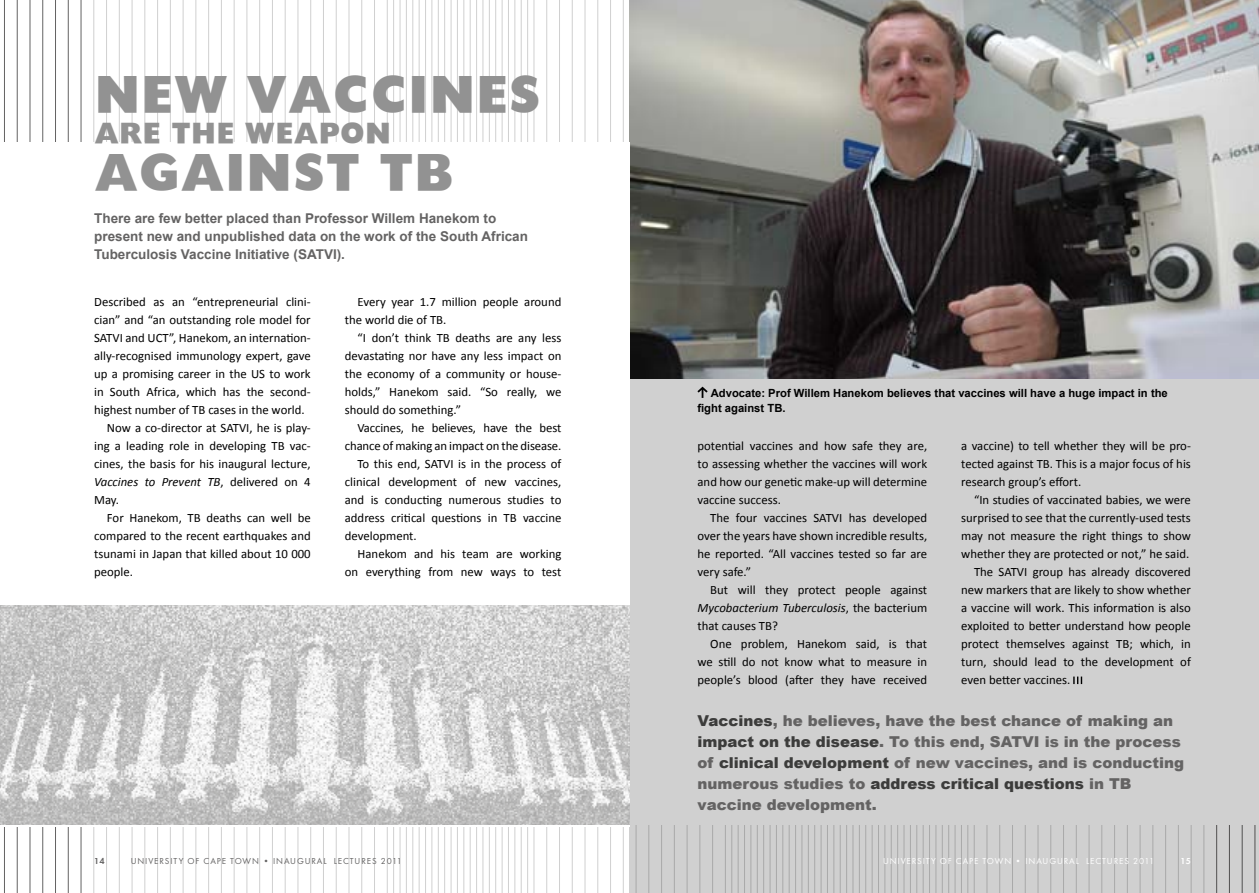
<style>
.page{position:relative;width:1259px;height:893px;background:#fff}
.page>*{position:absolute;margin:0;border:0;box-sizing:border-box;transform-origin:0 0}
.t1{font:48px "Headline NEWS";letter-spacing:.015em;color:#929292}
.t2{font:27px "Headline NEWS";letter-spacing:.015em;color:#929292}
.t3{font:900 15px/21px "Arial";color:#646363}
.t4{font:700 13.5px/18px "Arial";color:#646363}
.t5{font:12.75px/18px "Calibri";color:#000;text-align:justify}
.t6{font:italic 12.75px "Calibri";color:#000}
.t7{font:700 11.25px/15px "Arial";color:#000}
.t8{font:9px "Futura T";letter-spacing:.1em;color:#646363}
.t9{font:9px "Futura T";letter-spacing:.1em;color:#fff}
.t10{font:600 9px "Futura T";color:#646363}
.t11{font:600 9px "Futura T";color:#fff}
.s1{font-style:normal}
.s2{color:#3c3c3b}
.s3{font-style:italic}
</style>
<div class="page">
<hr style="left:393px;top:0;width:1px;height:893px;background:#d0d0d0">
<hr style="left:406px;top:0;width:1px;height:893px;background:#d0d0d0">
<hr style="left:419px;top:0;width:1px;height:893px;background:#d0d0d0">
<hr style="left:432px;top:0;width:1px;height:893px;background:#d0d0d0">
<hr style="left:444px;top:0;width:1px;height:893px;background:#d0d0d0">
<hr style="left:457px;top:0;width:1px;height:893px;background:#d0d0d0">
<hr style="left:470px;top:0;width:1px;height:893px;background:#d0d0d0">
<hr style="left:483px;top:0;width:1px;height:893px;background:#d0d0d0">
<hr style="left:495px;top:0;width:1px;height:893px;background:#d0d0d0">
<hr style="left:508px;top:0;width:1px;height:893px;background:#d0d0d0">
<hr style="left:521px;top:0;width:1px;height:893px;background:#d0d0d0">
<hr style="left:534px;top:0;width:1px;height:893px;background:#d0d0d0">
<hr style="left:546px;top:0;width:1px;height:893px;background:#d0d0d0">
<hr style="left:559px;top:0;width:1px;height:893px;background:#d0d0d0">
<hr style="left:572px;top:0;width:1px;height:893px;background:#d0d0d0">
<hr style="left:585px;top:0;width:1px;height:893px;background:#d0d0d0">
<hr style="left:597px;top:0;width:1px;height:893px;background:#d0d0d0">
<hr style="left:610px;top:0;width:1px;height:893px;background:#d0d0d0">
<hr style="left:623px;top:0;width:1px;height:893px;background:#d0d0d0">
<hr style="left:4px;top:0;width:1px;height:893px;background:#646363">
<hr style="left:17px;top:0;width:1px;height:893px;background:#646363">
<hr style="left:30px;top:0;width:1px;height:893px;background:#646363">
<hr style="left:42px;top:0;width:1px;height:893px;background:#646363">
<hr style="left:55px;top:0;width:1px;height:893px;background:#646363">
<hr style="left:68px;top:0;width:1px;height:893px;background:#646363">
<hr style="left:81px;top:0;width:1px;height:893px;background:#646363">
<hr style="left:94px;top:0;width:1px;height:893px;background:#d0d0d0">
<hr style="left:106px;top:0;width:1px;height:893px;background:#d0d0d0">
<hr style="left:119px;top:0;width:1px;height:893px;background:#d0d0d0">
<hr style="left:132px;top:0;width:1px;height:893px;background:#d0d0d0">
<hr style="left:145px;top:0;width:1px;height:893px;background:#d0d0d0">
<hr style="left:157px;top:0;width:1px;height:893px;background:#d0d0d0">
<hr style="left:170px;top:0;width:1px;height:893px;background:#d0d0d0">
<hr style="left:183px;top:0;width:1px;height:893px;background:#d0d0d0">
<hr style="left:196px;top:0;width:1px;height:893px;background:#d0d0d0">
<hr style="left:208px;top:0;width:1px;height:893px;background:#d0d0d0">
<hr style="left:221px;top:0;width:1px;height:893px;background:#d0d0d0">
<hr style="left:234px;top:0;width:1px;height:893px;background:#d0d0d0">
<hr style="left:247px;top:0;width:1px;height:893px;background:#d0d0d0">
<hr style="left:259px;top:0;width:1px;height:893px;background:#d0d0d0">
<hr style="left:272px;top:0;width:1px;height:893px;background:#d0d0d0">
<hr style="left:285px;top:0;width:1px;height:893px;background:#d0d0d0">
<hr style="left:298px;top:0;width:1px;height:893px;background:#d0d0d0">
<hr style="left:310px;top:0;width:1px;height:893px;background:#d0d0d0">
<hr style="left:323px;top:0;width:1px;height:893px;background:#d0d0d0">
<hr style="left:336px;top:0;width:1px;height:893px;background:#d0d0d0">
<hr style="left:349px;top:0;width:1px;height:893px;background:#d0d0d0">
<hr style="left:361px;top:0;width:1px;height:893px;background:#d0d0d0">
<hr style="left:374px;top:0;width:1px;height:893px;background:#d0d0d0">
<hr style="left:387px;top:0;width:1px;height:893px;background:#d0d0d0">
<hr style="left:400px;top:0;width:1px;height:893px;background:#d0d0d0">
<hr style="left:412px;top:0;width:1px;height:893px;background:#d0d0d0">
<hr style="left:425px;top:0;width:1px;height:893px;background:#d0d0d0">
<hr style="left:438px;top:0;width:1px;height:893px;background:#d0d0d0">
<hr style="left:451px;top:0;width:1px;height:893px;background:#d0d0d0">
<hr style="left:463px;top:0;width:1px;height:893px;background:#d0d0d0">
<hr style="left:476px;top:0;width:1px;height:893px;background:#d0d0d0">
<hr style="left:489px;top:0;width:1px;height:893px;background:#d0d0d0">
<hr style="left:502px;top:0;width:1px;height:893px;background:#d0d0d0">
<hr style="left:514px;top:0;width:1px;height:893px;background:#d0d0d0">
<hr style="left:527px;top:0;width:1px;height:893px;background:#d0d0d0">
<svg style="left:629px;top:605px;width:630px;height:288px;background:#cacaca"></svg>
<div style="left:630px;top:259px;width:629px;height:566px;background:#d0d0d0"></div>
<svg style="left:1073px;top:677px;width:9px;height:7px"></svg>
<img style="left:629px;top:0;width:630px;height:378px">
<div style="left:0;top:142px;width:629px;height:684px;background:#fff"></div>
<img style="left:0;top:606px;width:629px;height:219px">
<svg style="left:697px;top:387px;width:10px;height:11px"></svg>
<h1 class="t1" style="left:94px;top:73px;width:448px">NEW VACCINES</h1>
<h2 class="t2" style="left:94px;top:121px;width:298px">ARE THE WEAPON</h2>
<h1 class="t1" style="left:94px;top:151px;width:361px">AGAI NST TB</h1>
<p class="t4" style="left:94px;top:209px;width:435px">There are few better placed than Professor Willem Hanekom to present new and unpublished data on the work of the South African<br>Tuberculosis Vaccine Initiative (SATVI).</p>
<p class="t5" style="left:94px;top:292px;width:218px">Described as an “entrepreneurial clini-</p>
<p class="t5" style="left:94px;top:310px;width:218px">cian” and “an outstanding role model for</p>
<p class="t5" style="left:94px;top:328px;width:218px">SATVI and UCT”, Hanekom, an internation-</p>
<p class="t5" style="left:94px;top:346px;width:218px">ally-recognised immunology expert, gave</p>
<p class="t5" style="left:94px;top:364px;width:218px">up a promising career in the US to work</p>
<p class="t5" style="left:94px;top:382px;width:218px">in South Africa, which has the second-</p>
<p class="t5" style="left:94px;top:400px;width:212px">highest number of TB cases in the world.</p>
<p class="t5" style="left:107px;top:418px;width:205px">Now a co-director at SATVI, he is play-</p>
<p class="t5" style="left:94px;top:436px;width:218px">ing a leading role in developing TB vac-</p>
<p class="t5" style="left:94px;top:454px;width:218px">cines, the basis for his inaugural lecture,</p>
<p class="t6" style="left:94px;top:474px;width:218px">Vaccines to Prevent TB<span class="s1">, delivered on 4</span></p>
<p class="t5" style="left:94px;top:490px;width:26px">May.</p>
<p class="t5" style="left:107px;top:508px;width:205px">For Hanekom, TB deaths can well be</p>
<p class="t5" style="left:94px;top:526px;width:218px">compared to the recent earthquakes and</p>
<p class="t5" style="left:94px;top:544px;width:218px">tsunami in Japan that killed about 10 000</p>
<p class="t5" style="left:94px;top:562px;width:40px">people.</p>
<p class="t5" style="left:345px;top:292px;width:218px;text-indent:13px">Every year 1.7 million people around the world die of TB.</p>
<p class="t5" style="left:345px;top:328px;width:218px;text-indent:13px">“I don’t think TB deaths are any less devastating nor have any less impact on the economy of a community or house&shy;holds,” Hanekom said. “So really, we should do something.”</p>
<p class="t5" style="left:357px;top:418px;width:205px">Vaccines, he believes, have the best</p>
<p class="t5" style="left:345px;top:436px;width:218px">chance of making an impact on the disease.</p>
<p class="t5" style="left:357px;top:454px;width:205px">To this end, SATVI is in the process of</p>
<p class="t5" style="left:345px;top:472px;width:218px">clinical development of new vaccines,</p>
<p class="t5" style="left:345px;top:490px;width:218px">and is conducting numerous studies to</p>
<p class="t5" style="left:345px;top:508px;width:218px">address critical questions in TB vaccine</p>
<p class="t5" style="left:345px;top:526px;width:73px">development.</p>
<p class="t5" style="left:357px;top:544px;width:205px">Hanekom and his team are working</p>
<p class="t5" style="left:345px;top:562px;width:218px">on everything from new ways to test</p>
<p class="t7" style="left:697px;top:386px;width:472px;text-indent:13px">Advocate: Prof Willem Hanekom believes that vaccines will have a huge impact in the fight against TB.</p>
<p class="t5" style="left:961px;top:436px;width:231px">a vaccine) to tell whether they will be pro&shy;tected against TB. This is a major focus of his research group’s effort.</p>
<p class="t5" style="left:974px;top:490px;width:218px">“In studies of vaccinated babies, we were</p>
<p class="t5" style="left:961px;top:508px;width:231px">surprised to see that the currently-used tests</p>
<p class="t5" style="left:961px;top:526px;width:231px">may not measure the right things to show</p>
<p class="t5" style="left:961px;top:544px;width:229px">whether they are protected or not,” he said.</p>
<p class="t5" style="left:974px;top:562px;width:218px">The SATVI group has already discovered</p>
<p class="t5" style="left:961px;top:580px;width:231px">new markers that are likely to show whether</p>
<p class="t5" style="left:961px;top:598px;width:231px">a vaccine will work. This information is also</p>
<p class="t5" style="left:961px;top:616px;width:231px">exploited to better understand how people</p>
<p class="t5" style="left:961px;top:634px;width:231px">protect themselves against TB; which, in</p>
<p class="t5" style="left:961px;top:652px;width:231px">turn, should lead to the development of</p>
<p class="t5" style="left:961px;top:670px;width:111px">even better vaccines.</p>
<p class="t3" style="left:697px;top:710px;width:488px"><span class="s2">Vaccines</span>, he believes, have the best chance of making an <span class="s2">impact on the disease</span>. To this end, SATVI is in the process of <span class="s2">clinical development</span> of new vaccines, and is conducting numerous studies to <span class="s2">address critical questions</span> in TB vaccine development.</p>
<p class="t5" style="left:697px;top:436px;width:231px">potential vaccines and how safe they are, to assessing whether the vaccines will work and how our genetic make-up will determine vaccine success.</p>
<p class="t5" style="left:697px;top:508px;width:231px;text-indent:13px">The four vaccines SATVI has developed over the years have shown incredible results, he reported. “All vaccines tested so far are very safe.”</p>
<p class="t5" style="left:697px;top:580px;width:231px;text-indent:13px">But will they protect people against <span class="s3">Mycobacterium Tuberculosis</span>, the bacterium that causes TB?</p>
<p class="t5" style="left:697px;top:634px;width:231px;text-indent:13px">One problem, Hanekom said, is that we still do not know what to measure in people’s blood (after they have received</p>
<p class="t10" style="left:94px;top:855px;width:12px">14</p>
<p class="t8" style="left:131px;top:856px;width:273px">UNIVERSITY OF CAPE TOWN • INAUGURAL LECTURES 2011</p>
<p class="t9" style="left:883px;top:856px;width:273px">UNIVERSITY OF CAPE TOWN • INAUGURAL LECTURES 2011</p>
<p class="t11" style="left:1180px;top:855px;width:12px">15</p>
</div>
